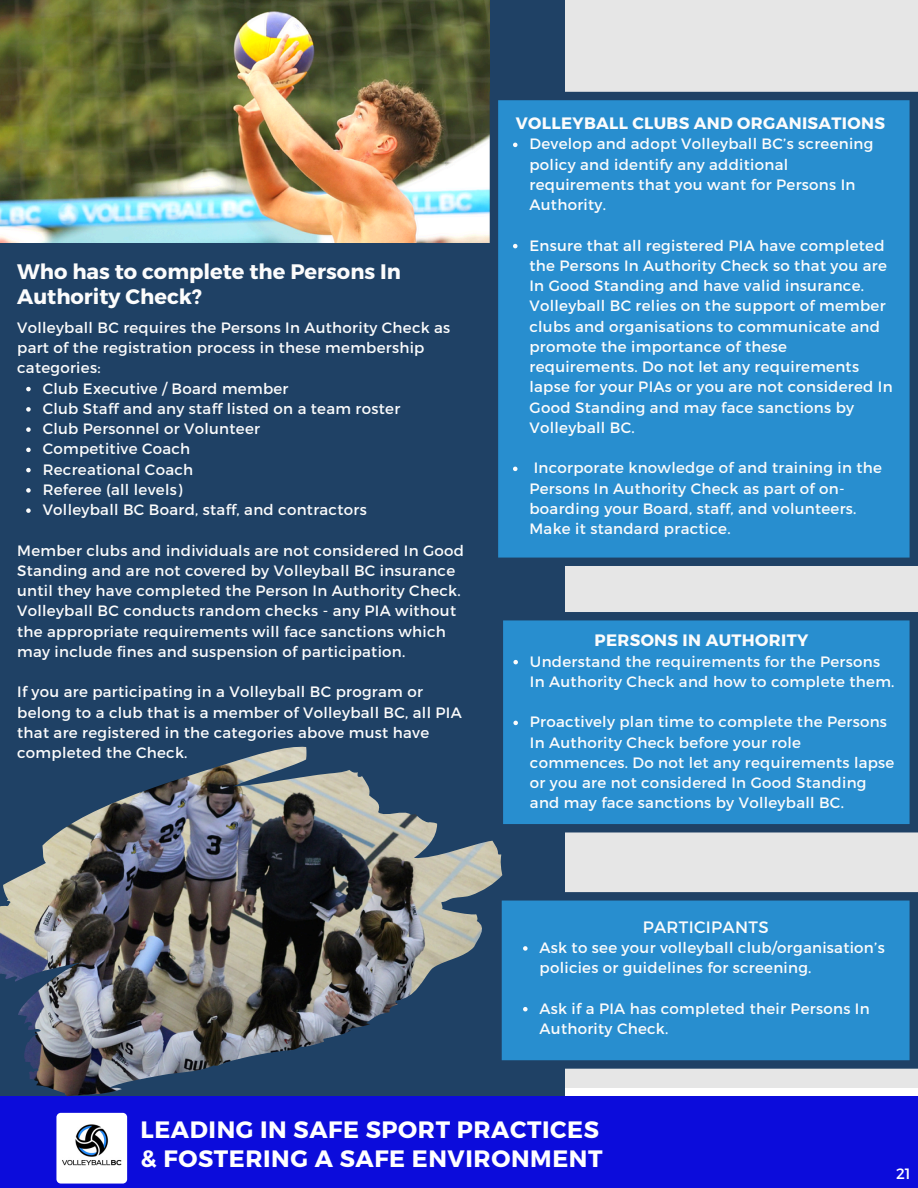
<style>
.page{position:relative;width:918px;height:1188px;background:#fff}
.page>*{position:absolute;margin:0;border:0;box-sizing:border-box;transform-origin:0 0}
.t1{font:700 23.7px/29.2px "Montserrat";letter-spacing:.025em;color:#fff}
.t2{font:700 21px/24.8px "Montserrat";color:#fcfcfc}
.t3{font:700 16.5px "Montserrat";letter-spacing:.02em;color:#fcfcfc}
.t4{font:16.5px "Montserrat";letter-spacing:.02em;color:#fcfcfc}
.t5{font:15px/20.2px "Montserrat";letter-spacing:.02em;color:#fcfcfc}
.t6{font:15px "Montserrat";color:#fff}
</style>
<div class="page">
<div style="left:400px;top:0;width:518px;height:1088px;background:#e6e6e6"></div>
<div style="left:0;top:0;width:565px;height:1188px;background:#1f4165"></div>
<img style="left:0;top:0;width:489px;height:242px">
<div style="left:498px;top:92px;width:420px;height:474px;background:#288ecf"></div>
<svg style="left:503px;top:612px;width:415px;height:220px;fill:#288ecf"></svg>
<svg style="left:502px;top:892px;width:416px;height:177px;fill:#288ecf"></svg>
<div style="left:0;top:1096px;width:918px;height:92px;background:#0c0cdb"></div>
<img style="left:56px;top:1113px;width:71px;height:71px;border-radius:4px">
<img style="left:0;top:747px;width:502px;height:349px">
<svg style="left:26px;top:387px;width:5px;height:4px"></svg>
<svg style="left:26px;top:407px;width:5px;height:5px"></svg>
<svg style="left:26px;top:427px;width:5px;height:5px"></svg>
<svg style="left:26px;top:448px;width:5px;height:4px"></svg>
<svg style="left:26px;top:468px;width:5px;height:4px"></svg>
<svg style="left:26px;top:488px;width:5px;height:5px"></svg>
<svg style="left:26px;top:508px;width:5px;height:5px"></svg>
<svg style="left:513px;top:143px;width:5px;height:4px"></svg>
<svg style="left:513px;top:244px;width:5px;height:4px"></svg>
<svg style="left:513px;top:467px;width:5px;height:4px"></svg>
<svg style="left:513px;top:660px;width:5px;height:4px"></svg>
<svg style="left:513px;top:721px;width:5px;height:4px"></svg>
<svg style="left:523px;top:946px;width:5px;height:5px"></svg>
<svg style="left:523px;top:1007px;width:5px;height:4px"></svg>
<p class="t2" style="left:17px;top:258px;width:385px">Who has to complete the Persons In<br>Authority Check?</p>
<p class="t2" style="left:6px;top:274px;width:390px">What does the Code of Conduct say?</p>
<p class="t5" style="left:17px;top:317px;width:435px">Volleyball BC requires the Persons In Authority Check as part of the registration process in these membership categories:</p>
<p class="t5" style="left:43px;top:377px;width:247px">Club Executive / Board member</p>
<p class="t5" style="left:43px;top:398px;width:359px">Club Staff and any staff listed on a team roster</p>
<p class="t5" style="left:43px;top:418px;width:219px">Club Personnel or Volunteer</p>
<p class="t5" style="left:43px;top:438px;width:149px">Competitive Coach</p>
<p class="t5" style="left:43px;top:458px;width:152px">Recreational Coach</p>
<p class="t5" style="left:43px;top:479px;width:141px">Referee (all levels)</p>
<p class="t5" style="left:43px;top:499px;width:326px">Volleyball BC Board, staff, and contractors</p>
<p class="t5" style="left:17px;top:539px;width:449px">Member clubs and individuals are not considered In Good Standing and are not covered by Volleyball BC insurance until they have completed the Person In Authority Check.<br>Volleyball BC conducts random checks - any PIA without the appropriate requirements will face sanctions which may include fines and suspension of participation.</p>
<p class="t5" style="left:17px;top:681px;width:446px">If you are participating in a Volleyball BC program or belong to a club that is a member of Volleyball BC, all PIA that are registered in the categories above must have completed the Check.</p>
<p class="t3" style="left:516px;top:113px;width:371px">VOLLEYBALL CLUBS AND ORGANISATIONS</p>
<h3 class="t5" style="left:529px;top:133px;width:345px">Develop and adopt Volleyball BC’s screening policy and identify any additional requirements that you want for Persons In Authority.</h3>
<p class="t5" style="left:529px;top:234px;width:365px">Ensure that all registered PIA have completed the Persons In Authority Check so that you are In Good Standing and have valid insurance.<br>Volleyball BC relies on the support of member clubs and organisations to communicate and promote the importance of these requirements. Do not let any requirements lapse for your PIAs or you are not considered In Good Standing and may face sanctions by Volleyball BC.</p>
<p class="t5" style="left:529px;top:457px;width:354px">Incorporate knowledge of and training in the Persons In Authority Check as part of on&shy;boarding your Board, staff, and volunteers.<br>Make it standard practice.</p>
<p class="t3" style="left:594px;top:630px;width:215px">PERSONS IN AUTHORITY</p>
<h3 class="t5" style="left:530px;top:650px;width:366px">Understand the requirements for the Persons<br>In Authority Check and how to complete them.</h3>
<p class="t5" style="left:530px;top:711px;width:366px">Proactively plan time to complete the Persons In Authority Check before your role commences. Do not let any requirements lapse or you are not considered In Good Standing and may face sanctions by Volleyball BC.</p>
<p class="t4" style="left:643px;top:916px;width:127px">PARTICIPANTS</p>
<h4 class="t5" style="left:540px;top:937px;width:347px">Ask to see your volleyball club/organisation’s policies or guidelines for screening.</h4>
<p class="t5" style="left:540px;top:997px;width:332px">Ask if a PIA has completed their Persons In<br>Authority Check.</p>
<p class="t1" style="left:141px;top:1114px;width:464px">LEADING IN SAFE SPORT PRACTICES &amp; FOSTERING A SAFE ENVIRONMENT</p>
<p class="t6" style="left:896px;top:1164px;width:16px">21</p>
</div>
